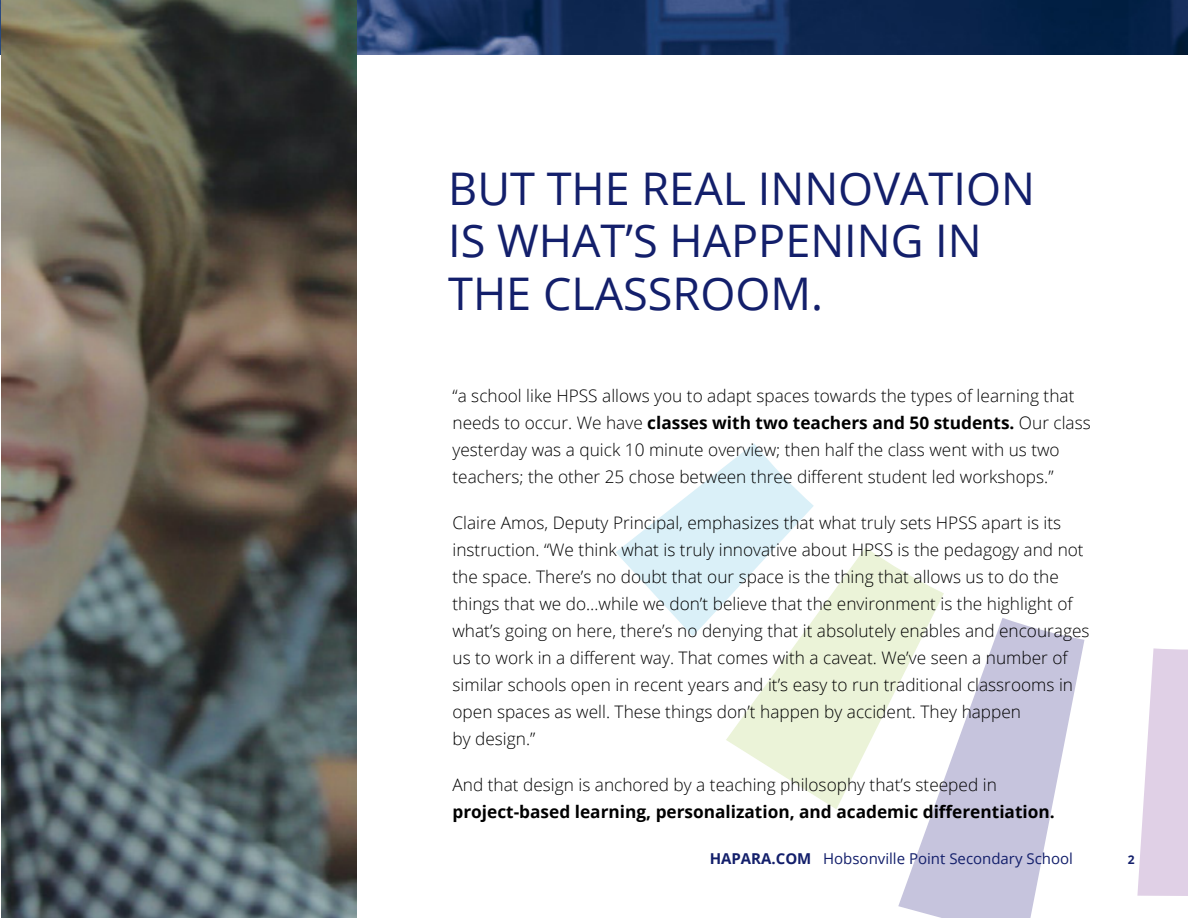
<style>
.page{position:relative;width:1188px;height:918px;background:#fff}
.page>*{position:absolute;margin:0;border:0;box-sizing:border-box;transform-origin:0 0}
.t1{font:45px/52.5px "Open Sans";color:#131f6b}
.t2{font:300 17.25px/27px "Open Sans";color:#000}
.t3{font:700 17.25px "Open Sans";color:#000}
.t4{font:15px "Open Sans";color:#131f6b}
.t5{font:700 12px "Open Sans";color:#131f6b}
.s1{font-weight:700}
</style>
<div class="page">
<img style="left:0;top:0;width:1188px;height:55px">
<svg style="left:898px;top:618px;width:186px;height:300px;fill:#c6c4dd"></svg>
<svg style="left:726px;top:547px;width:218px;height:262px;fill:#ebf3d8"></svg>
<svg style="left:616px;top:444px;width:198px;height:192px"></svg>
<svg style="left:1137px;top:648px;width:51px;height:248px"></svg>
<img style="left:1px;top:0;width:355px;height:918px">
<h1 class="t1" style="left:448px;top:161px;width:588px">BUT THE REAL INNOVATION<br>IS WHAT’S HAPPENING IN<br>THE CLASSROOM.</h1>
<p class="t2" style="left:453px;top:382px;width:640px">“a school like HPSS allows you to adapt spaces towards the types of learning that needs to occur. We have <span class="s1">classes with two teachers and 50 students.</span> Our class yesterday was a quick 10 minute overview; then half the class went with us two teachers; the other 25 chose between three different student led workshops.”</p>
<p class="t2" style="left:453px;top:509px;width:639px">Claire Amos, Deputy Principal, emphasizes that what truly sets HPSS apart is its instruction. “We think what is truly innovative about HPSS is the pedagogy and not the space. There’s no doubt that our space is the thing that allows us to do the things that we do…while we don’t believe that the environment is the highlight of what’s going on here, there’s no denying that it absolutely enables and encourages us to work in a different way. That comes with a caveat. We’ve seen a number of similar schools open in recent years and it’s easy to run traditional classrooms in open spaces as well. These things don’t happen by accident. They happen<br>by design.”</p>
<p class="t2" style="left:453px;top:771px;width:546px">And that design is anchored by a teaching philosophy that’s steeped in</p>
<p class="t3" style="left:453px;top:799px;width:604px">project-based learning, personalization, and academic differentiation.</p>
<p class="t4" style="left:710px;top:848px;width:365px"><span class="s1">HAPARA.COM</span> Hobsonville Point Secondary School</p>
<p class="t5" style="left:1128px;top:851px;width:8px">2</p>
</div>
